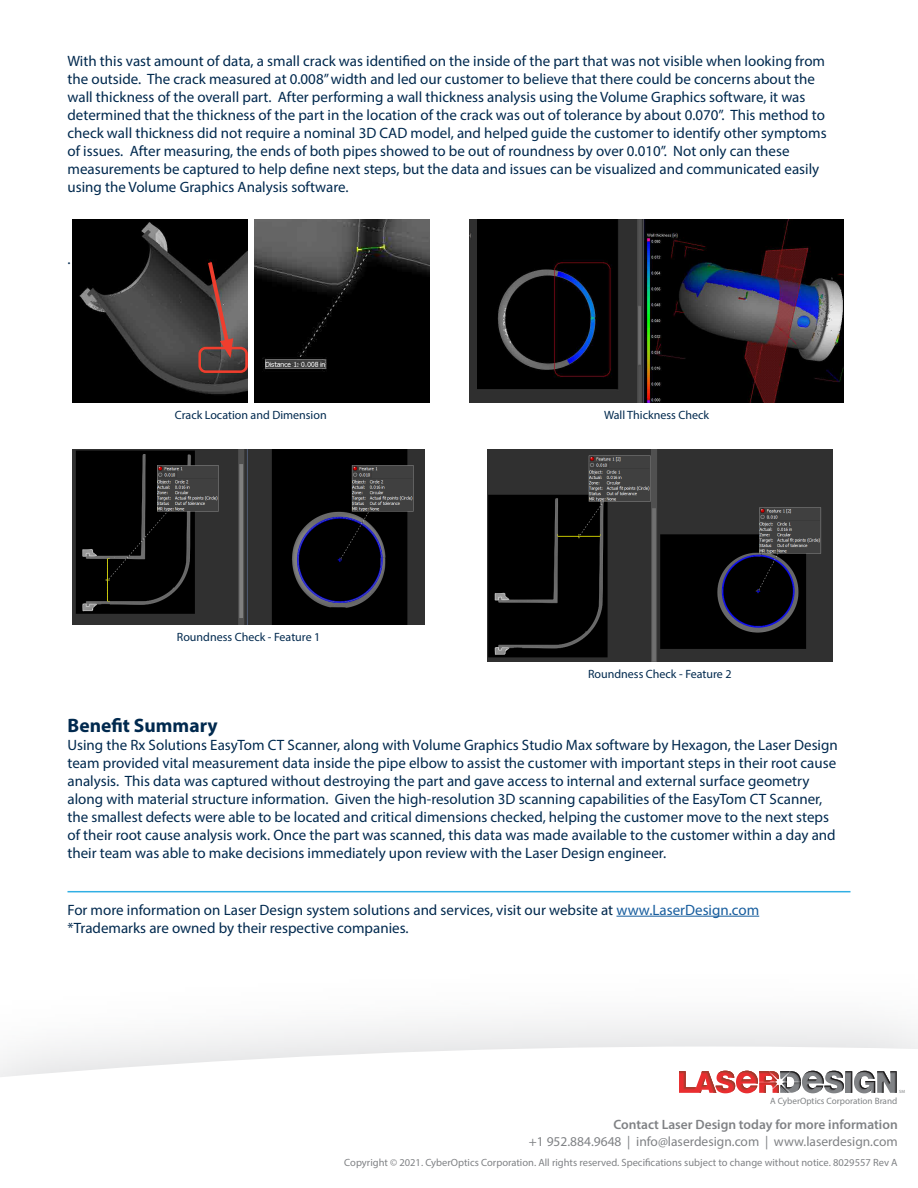
<style>
.page{position:relative;width:918px;height:1188px;background:#fff}
.page>*{position:absolute;margin:0;border:0;box-sizing:border-box;transform-origin:0 0}
.t1{font:700 19.5px "Myriad Pro";color:#00294e}
.t2{font:15px/18px "Myriad Pro";color:#00294e}
.t3{font:13.5px "Myriad Pro";color:#808285}
.t4{font:600 13.5px "Myriad Pro";color:#808285}
.t5{font:12px "Myriad Pro";color:#00294e}
.t6{font:10.5px "Myriad Pro";color:#808285}
.t7{font:9.15px "Myriad Pro";color:#808385}
.t8{font:4.5px "Myriad Pro";color:#808385}
.s1{color:#175d9e}
</style>
<div class="page">
<div style="left:0;top:971px;width:918px;height:217px;background:#c2c3c6;opacity:.75"></div>
<svg style="left:0;top:1047px;width:918px;height:141px"></svg>
<svg style="left:679px;top:1071px;width:218px;height:22px"></svg>
<hr style="left:68px;top:891px;width:782px;height:1px;background:#31afe4">
<hr style="left:616px;top:916px;width:143px;height:1px;background:#175d9e">
<img style="left:470px;top:220px;width:374px;height:183px">
<img style="left:72px;top:220px;width:175px;height:183px">
<img style="left:254px;top:220px;width:175px;height:183px">
<svg style="left:205px;top:258px;width:28px;height:100px"></svg>
<div style="left:198px;top:347px;width:50px;height:26px;border:3px solid #ef3e2e;border-radius:6px"></div>
<img style="left:72px;top:450px;width:353px;height:174px">
<img style="left:488px;top:450px;width:344px;height:212px">
<p class="t2" style="left:68px;top:52px;width:761px">With this vast amount of data, a small crack was identified on the inside of the part that was not visible when looking from the outside. The crack measured at 0.008” width and led our customer to believe that there could be concerns about the wall thickness of the overall part. After performing a wall thickness analysis using the Volume Graphics software, it was determined that the thickness of the part in the location of the crack was out of tolerance by about 0.070”. This method to check wall thickness did not require a nominal 3D CAD model, and helped guide the customer to identify other symptoms of issues. After measuring, the ends of both pipes showed to be out of roundness by over 0.010”. Not only can these measurements be captured to help define next steps, but the data and issues can be visualized and communicated easily using the Volume Graphics Analysis software.</p>
<p class="t2" style="left:68px;top:250px;width:5px">.</p>
<p class="t5" style="left:175px;top:408px;width:153px">Crack Location and Dimension</p>
<p class="t5" style="left:604px;top:408px;width:107px">Wall Thickness Check</p>
<p class="t5" style="left:177px;top:629px;width:145px">Roundness Check - Feature 1</p>
<p class="t5" style="left:588px;top:667px;width:145px">Roundness Check - Feature 2</p>
<p class="t1" style="left:68px;top:713px;width:152px">Benefit Summary</p>
<p class="t2" style="left:68px;top:736px;width:772px">Using the Rx Solutions EasyTom CT Scanner, along with Volume Graphics Studio Max software by Hexagon, the Laser Design team provided vital measurement data inside the pipe elbow to assist the customer with important steps in their root cause analysis. This data was captured without destroying the part and gave access to internal and external surface geometry along with material structure information. Given the high-resolution 3D scanning capabilities of the EasyTom CT Scanner, the smallest defects were able to be located and critical dimensions checked, helping the customer move to the next steps of their root cause analysis work. Once the part was scanned, this data was made available to the customer within a day and their team was able to make decisions immediately upon review with the Laser Design engineer.</p>
<p class="t2" style="left:68px;top:900px;width:693px">For more information on Laser Design system solutions and services, visit our website at <span class="s1">www.LaserDesign.com</span></p>
<p class="t2" style="left:68px;top:918px;width:343px">*Trademarks are owned by their respective companies.</p>
<p class="t8" style="left:899px;top:1089px;width:7px">SM</p>
<p class="t7" style="left:770px;top:1096px;width:129px">A CyberOptics Corporation Brand</p>
<p class="t4" style="left:613px;top:1116px;width:286px">Contact Laser Design today for more information</p>
<p class="t3" style="left:529px;top:1133px;width:370px">+1 952.884.9648 | info@laserdesign.com | www.laserdesign.com</p>
<p class="t6" style="left:344px;top:1156px;width:555px">Copyright © 2021. CyberOptics Corporation. All rights reserved. Specifications subject to change without notice. 8029557 Rev A</p>
</div>
